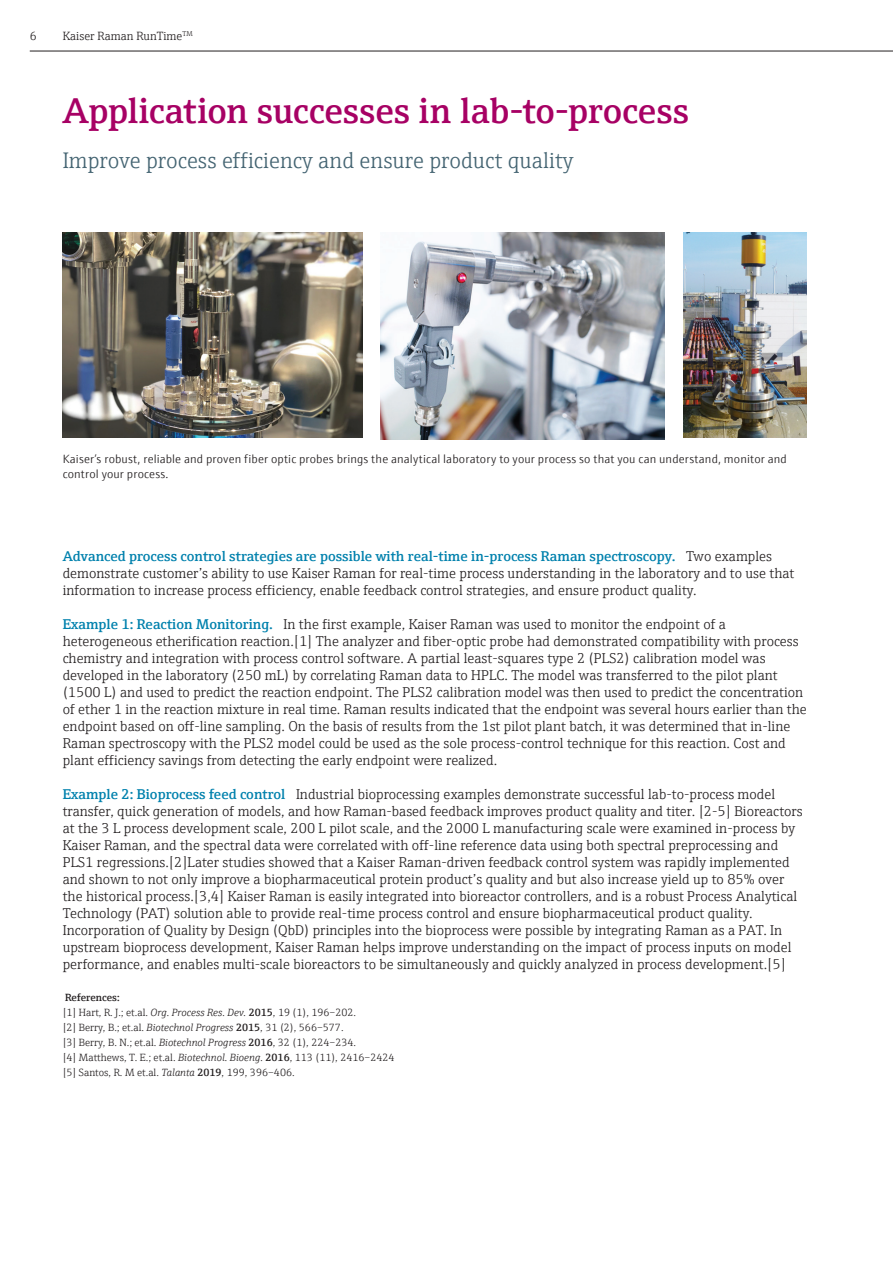
<style>
.page{position:relative;width:893px;height:1263px;background:#fff}
.page>*{position:absolute;margin:0;border:0;box-sizing:border-box;transform-origin:0 0}
.Inside_Headline{font:600 36px "E+H Serif";letter-spacing:-.005em;color:#a70164}
.Subheadline{font:300 22.5px "E+H Serif";color:#446472}
.Copy_Accent__Strg_Sh{font:300 14.25px/17px "E+H Serif";color:#231f20}
.Legend{font:300 12px/15px "E+H Sans";letter-spacing:.015em;color:#231f20}
.Topline_Inside{font:300 12px "E+H Serif";color:#231f20}
.Copy_Accent__Strg_Sh-2{font:300 10.5px "E+H Serif";color:#231f20}
.Copy_Accent__Strg_Sh-3{font:600 10.5px "E+H Serif";color:#231f20}
.s1{font-weight:600;color:#0081ad}
.s2{font-style:italic}
.s3{font-weight:600}
</style>
<div class="page">
<hr style="left:30px;top:51px;width:863px;height:1px;background:#231f20">
<img style="left:63px;top:233px;width:300px;height:205px">
<img style="left:381px;top:233px;width:283px;height:206px">
<img style="left:684px;top:233px;width:123px;height:205px">
<p class="Topline_Inside" style="left:30px;top:27px;width:8px">6</p>
<p class="Topline_Inside" style="left:63px;top:27px;width:131px">Kaiser Raman RunTime<sup>TM</sup></p>
<p class="Inside_Headline" style="left:63px;top:83px;width:628px">Application successes in lab-to-process</p>
<p class="Subheadline" style="left:63px;top:144px;width:512px">Improve process efficiency and ensure product quality</p>
<p class="Legend" style="left:63px;top:451px;width:726px">Kaiser’s robust, reliable and proven fiber optic probes brings the analytical laboratory to your process so that you can understand, monitor and control your process.</p>
<p class="Copy_Accent__Strg_Sh" style="left:63px;top:546px;width:733px"><span class="s1">Advanced process control strategies are possible with real-time in-process Raman spectroscopy.</span> Two examples demonstrate customer’s ability to use Kaiser Raman for real-time process understanding in the laboratory and to use that information to increase process efficiency, enable feedback control strategies, and ensure product quality.</p>
<p class="Copy_Accent__Strg_Sh" style="left:63px;top:615px;width:746px"><span class="s1">Example 1: Reaction Monitoring.</span> In the first example, Kaiser Raman was used to monitor the endpoint of a heterogeneous etherification reaction.[1] The analyzer and fiber-optic probe had demonstrated compatibility with process chemistry and integration with process control software. A partial least-squares type 2 (PLS2) calibration model was developed in the laboratory (250 mL) by correlating Raman data to HPLC. The model was transferred to the pilot plant (1500 L) and used to predict the reaction endpoint. The PLS2 calibration model was then used to predict the concentration of ether 1 in the reaction mixture in real time. Raman results indicated that the endpoint was several hours earlier than the endpoint based on off-line sampling. On the basis of results from the 1st pilot plant batch, it was determined that in-line Raman spectroscopy with the PLS2 model could be used as the sole process-control technique for this reaction. Cost and plant efficiency savings from detecting the early endpoint were realized.</p>
<p class="Copy_Accent__Strg_Sh" style="left:63px;top:785px;width:741px"><span class="s1">Example 2: Bioprocess feed control</span> Industrial bioprocessing examples demonstrate successful lab-to-process model transfer, quick generation of models, and how Raman-based feedback improves product quality and titer. [2-5] Bioreactors at the 3 L process development scale, 200 L pilot scale, and the 2000 L manufacturing scale were examined in-process by Kaiser Raman, and the spectral data were correlated with off-line reference data using both spectral preprocessing and PLS1 regressions.[2]Later studies showed that a Kaiser Raman-driven feedback control system was rapidly implemented and shown to not only improve a biopharmaceutical protein product’s quality and but also increase yield up to 85% over the historical process.[3,4] Kaiser Raman is easily integrated into bioreactor controllers, and is a robust Process Analytical Technology (PAT) solution able to provide real-time process control and ensure biopharmaceutical product quality.<br>Incorporation of Quality by Design (QbD) principles into the bioprocess were possible by integrating Raman as a PAT. In upstream bioprocess development, Kaiser Raman helps improve understanding on the impact of process inputs on model performance, and enables multi-scale bioreactors to be simultaneously and quickly analyzed in process development.[5]</p>
<p class="Copy_Accent__Strg_Sh-3" style="left:65px;top:989px;width:56px">References:</p>
<p class="Copy_Accent__Strg_Sh-2" style="left:63px;top:1005px;width:295px">[1] Hart, R. J.; et.al. <span class="s2">Org. Process Res. Dev.</span> <span class="s3">2015</span>, 19 (1), 196–202.</p>
<p class="Copy_Accent__Strg_Sh-2" style="left:63px;top:1020px;width:282px">[2] Berry, B.; et.al. <span class="s2">Biotechnol Progress</span> <span class="s3">2015</span>, 31 (2), 566–577.</p>
<p class="Copy_Accent__Strg_Sh-2" style="left:63px;top:1035px;width:295px">[3] Berry, B. N.; et.al. <span class="s2">Biotechnol Progress</span> <span class="s3">2016</span>, 32 (1), 224–234.</p>
<p class="Copy_Accent__Strg_Sh-2" style="left:63px;top:1050px;width:333px">[4] Matthews, T. E.; et.al. <span class="s2">Biotechnol. Bioeng.</span> <span class="s3">2016</span>, 113 (11), 2416–2424</p>
<p class="Copy_Accent__Strg_Sh-2" style="left:63px;top:1065px;width:233px">[5] Santos, R. M et.al. <span class="s2">Talanta</span> <span class="s3">2019</span>, 199, 396–406.</p>
</div>
